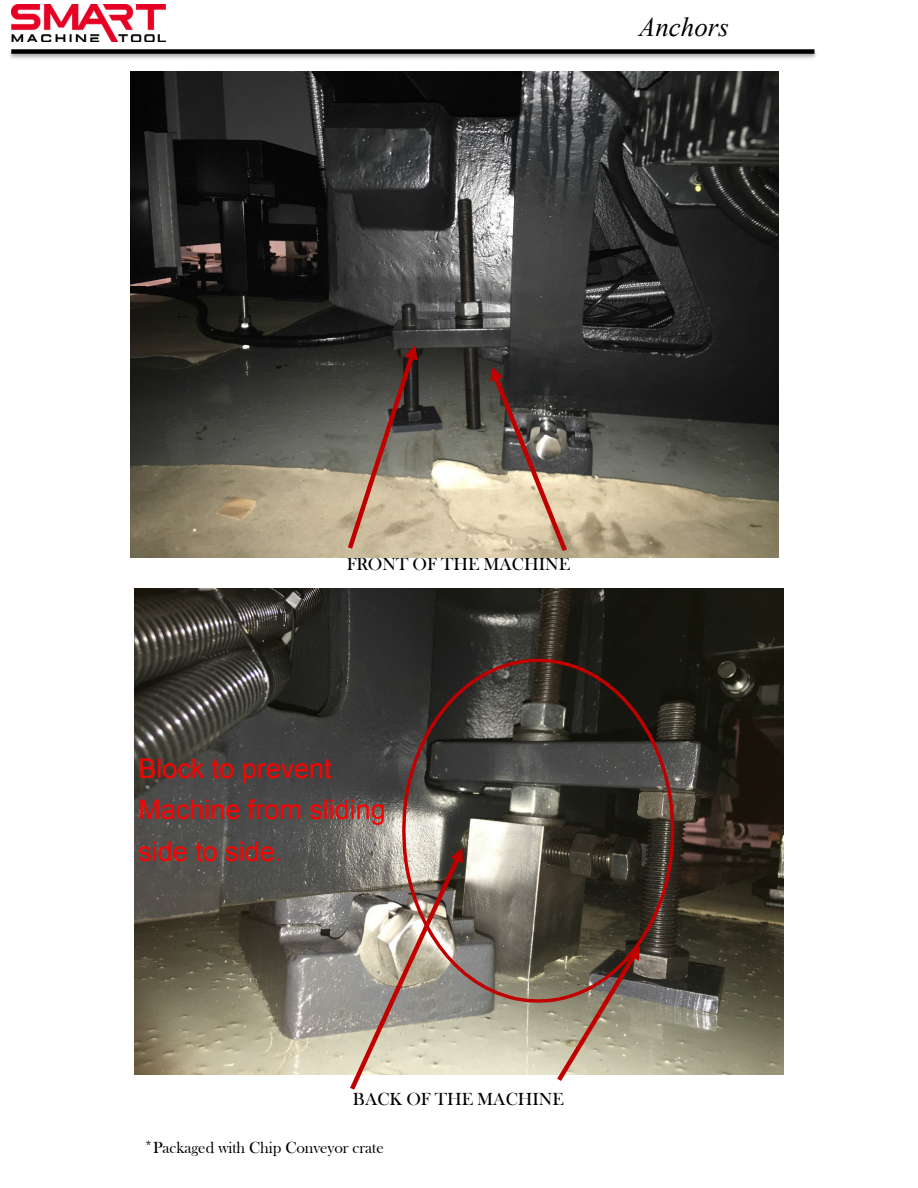
<style>
.page{position:relative;width:918px;height:1188px;background:#fff}
.page>*{position:absolute;margin:0;border:0;box-sizing:border-box;transform-origin:0 0}
.t1{font:27px/41.1px "Arial";color:#f00}
.t2{font:italic 27px "Times New Roman";color:#000}
.t3{font:18px "Bask Old Face";color:#000}
.t4{font:16.5px "Bask Old Face";letter-spacing:-.005em;color:#000}
.s1{font-size:18px}
</style>
<div class="page">
<img style="left:134px;top:589px;width:649px;height:486px">
<svg style="left:553px;top:1004px;width:87px;height:77px"></svg>
<svg style="left:346px;top:848px;width:118px;height:242px"></svg>
<svg style="left:400px;top:657px;width:276px;height:347px"></svg>
<img style="left:131px;top:72px;width:648px;height:486px">
<svg style="left:344px;top:346px;width:74px;height:208px"></svg>
<svg style="left:490px;top:367px;width:81px;height:189px"></svg>
<img style="left:11px;top:5px;width:155px;height:36px">
<div style="left:11px;top:49px;width:803px;height:5px;background:#000"></div>
<p class="t2" style="left:639px;top:9px;width:91px">Anchors</p>
<p class="t3" style="left:347px;top:557px;width:225px">FRONT OF THE MACHINE</p>
<p class="t1" style="left:138px;top:748px;width:249px">Block to prevent<br>Machine from sliding side to side.</p>
<p class="t3" style="left:353px;top:1091px;width:212px">BACK OF THE MACHINE</p>
<p class="t4" style="left:144px;top:1138px;width:241px"><span class="s1">*</span>Packaged with Chip Conveyor crate</p>
</div>
